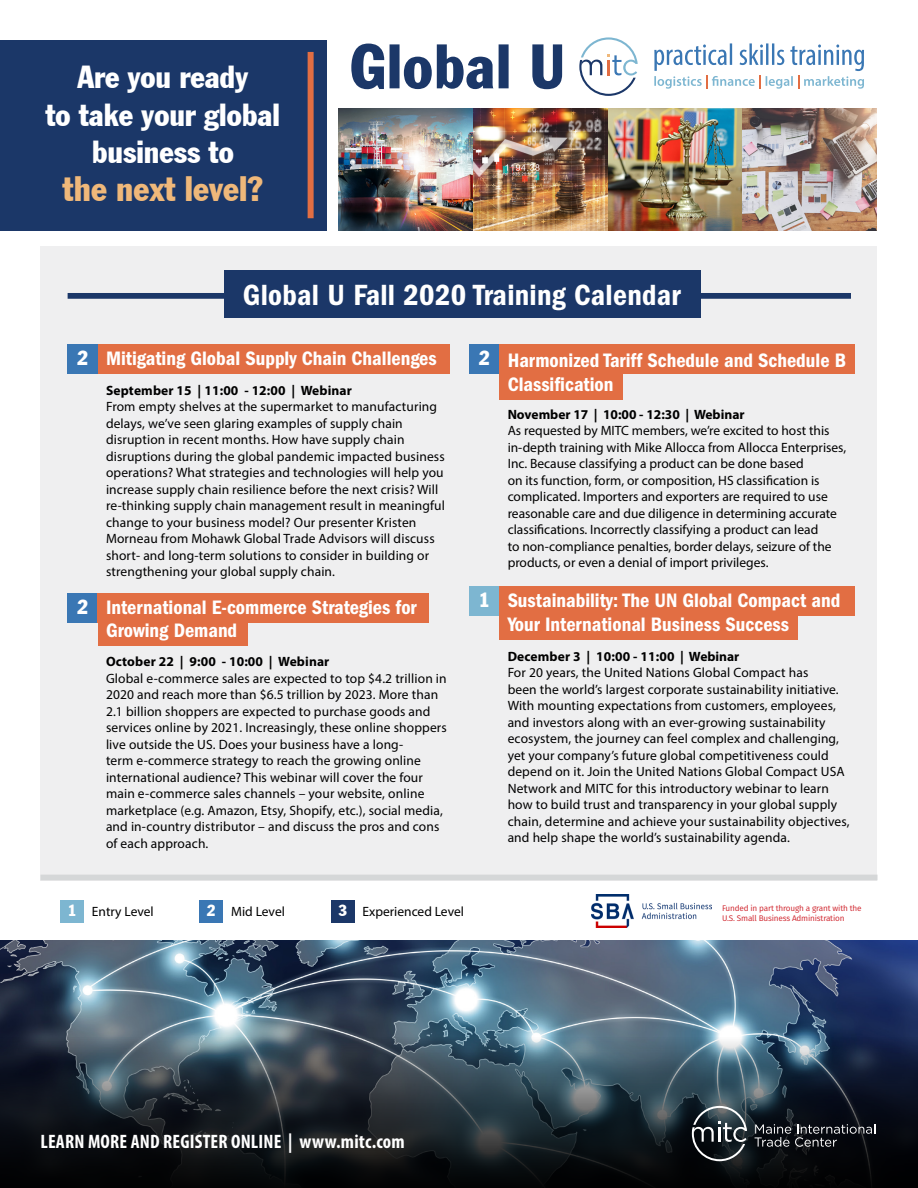
<style>
.page{position:relative;width:918px;height:1188px;background:#fff}
.page>*{position:absolute;margin:0;border:0;box-sizing:border-box;transform-origin:0 0}
.t1{font:34.5px "Franklin Gothic Condensed";color:#efb87a}
.t2{font:31.2px/37.5px "Franklin Gothic Condensed";color:#fff;text-align:center}
.t3{font:600 condensed 30.3px "Franklin Gothic";letter-spacing:.01em;color:#fff}
.t4{font:600 condensed 20.1px/24.2px "Franklin Gothic";color:#fff}
.t5{font:20.1px "Franklin Gothic Condensed";color:#fff}
.t6{font:700 condensed 19.5px "Myriad Pro";letter-spacing:.01em;color:#fff}
.t7{font:15.9px "Franklin Gothic Condensed";color:#fff}
.t8{font:13.5px/16.5px "Myriad Pro";letter-spacing:.01em;color:#000}
.t9{font:700 13.5px "Myriad Pro";letter-spacing:.01em;color:#000}
.t10{font:8.25px/9.8px "Fira Sans";letter-spacing:-.02em;color:#cf2029}
</style>
<div class="page">
<div style="left:0;top:40px;width:326px;height:191px;background:#1b3768"></div>
<div style="left:40px;top:246px;width:838px;height:635px;background:#efeff0"></div>
<img style="left:0;top:941px;width:918px;height:96px">
<img style="left:339px;top:108px;width:538px;height:123px">
<svg style="left:351px;top:44px;width:211px;height:45px"></svg>
<svg style="left:654px;top:43px;width:210px;height:46px"></svg>
<svg style="left:579px;top:37px;width:59px;height:59px"></svg>
<div style="left:308px;top:52px;width:6px;height:166px;background:#e26e43"></div>
<div style="left:691px;top:293px;width:160px;height:6px;background:#1b3768"></div>
<div style="left:40px;top:875px;width:838px;height:5px;background:#d5d7d8"></div>
<div style="left:68px;top:293px;width:164px;height:6px;background:#1b3768"></div>
<svg style="left:0;top:1037px;width:918px;height:151px;background:#222d36"></svg>
<div style="left:224px;top:271px;width:477px;height:47px;background:#1b3768"></div>
<div style="left:68px;top:345px;width:30px;height:29px;background:#3a77b4"></div>
<div style="left:469px;top:345px;width:30px;height:29px;background:#3a77b4"></div>
<div style="left:469px;top:586px;width:30px;height:29px;background:#7db6d1"></div>
<div style="left:68px;top:593px;width:30px;height:29px;background:#3a77b4"></div>
<svg style="left:755px;top:1124px;width:120px;height:23px;background:#323439"></svg>
<svg style="left:692px;top:1106px;width:55px;height:55px;background:#444c51"></svg>
<div style="left:98px;top:345px;width:351px;height:29px;background:#e26e43"></div>
<div style="left:499px;top:345px;width:355px;height:29px;background:#e26e43"></div>
<div style="left:499px;top:586px;width:355px;height:29px;background:#e26e43"></div>
<div style="left:499px;top:371px;width:124px;height:29px;background:#e26e43"></div>
<div style="left:499px;top:611px;width:299px;height:29px;background:#e26e43"></div>
<div style="left:98px;top:593px;width:331px;height:29px;background:#e26e43"></div>
<div style="left:98px;top:617px;width:149px;height:29px;background:#e26e43"></div>
<div style="left:60px;top:900px;width:24px;height:23px;background:#7db6d1"></div>
<div style="left:199px;top:900px;width:24px;height:23px;background:#3a77b4"></div>
<div style="left:331px;top:900px;width:24px;height:23px;background:#1b3768"></div>
<img style="left:592px;top:895px;width:119px;height:33px">
<p class="t2" style="left:77px;top:58px;width:172px">Are you ready</p>
<p class="t2" style="left:46px;top:95px;width:236px">to take your global business to</p>
<p class="t1" style="left:63px;top:167px;width:201px">the next level?</p>
<p class="t3" style="left:243px;top:277px;width:439px">Global U Fall 2020 Training Calendar</p>
<p class="t5" style="left:77px;top:346px;width:12px">2</p>
<p class="t5" style="left:479px;top:346px;width:12px">2</p>
<p class="t4" style="left:106px;top:347px;width:332px">Mitigating Global Supply Chain Challenges</p>
<p class="t9" style="left:106px;top:381px;width:248px">September 15 | 11:00 - 12:00 | Webinar</p>
<p class="t8" style="left:106px;top:398px;width:340px">From empty shelves at the supermarket to manufacturing delays, we’ve seen glaring examples of supply chain disruption in recent months. How have supply chain disruptions during the global pandemic impacted business operations? What strategies and technologies will help you increase supply chain resilience before the next crisis? Will re-thinking supply chain management result in meaningful change to your business model? Our presenter Kristen Morneau from Mohawk Global Trade Advisors will discuss short- and long-term solutions to consider in building or strengthening your global supply chain.</p>
<p class="t4" style="left:106px;top:596px;width:312px;line-height:22.5px">International E-commerce Strategies for<br>Growing Demand</p>
<p class="t9" style="left:106px;top:653px;width:225px">October 22 | 9:00 - 10:00 | Webinar</p>
<p class="t8" style="left:106px;top:670px;width:342px">Global e-commerce sales are expected to top $4.2 trillion in 2020 and reach more than $6.5 trillion by 2023. More than 2.1 billion shoppers are expected to purchase goods and services online by 2021. Increasingly, these online shoppers live outside the US. Does your business have a long-<br>term e-commerce strategy to reach the growing online international audience? This webinar will cover the four main e-commerce sales channels – your website, online marketplace (e.g. Amazon, Etsy, Shopify, etc.), social media, and in-country distributor – and discuss the pros and cons of each approach.</p>
<p class="t5" style="left:479px;top:587px;width:12px">1</p>
<p class="t5" style="left:77px;top:594px;width:12px">2</p>
<p class="t4" style="left:508px;top:348px;width:340px">Harmonized Tariff Schedule and Schedule B<br>Classification</p>
<p class="t9" style="left:508px;top:406px;width:238px">November 17 | 10:00 - 12:30 | Webinar</p>
<p class="t8" style="left:508px;top:422px;width:340px">As requested by MITC members, we’re excited to host this in-depth training with Mike Allocca from Allocca Enterprises, Inc. Because classifying a product can be done based<br>on its function, form, or composition, HS classification is complicated. Importers and exporters are required to use reasonable care and due diligence in determining accurate classifications. Incorrectly classifying a product can lead<br>to non-compliance penalties, border delays, seizure of the products, or even a denial of import privileges.</p>
<p class="t4" style="left:508px;top:589px;width:334px">Sustainability: The UN Global Compact and<br>Your International Business Success</p>
<p class="t9" style="left:508px;top:648px;width:233px">December 3 | 10:00 - 11:00 | Webinar</p>
<p class="t8" style="left:508px;top:664px;width:343px">For 20 years, the United Nations Global Compact has<br>been the world’s largest corporate sustainability initiative.<br>With mounting expectations from customers, employees, and investors along with an ever-growing sustainability ecosystem, the journey can feel complex and challenging, yet your company’s future global competitiveness could depend on it. Join the United Nations Global Compact USA Network and MITC for this introductory webinar to learn how to build trust and transparency in your global supply chain, determine and achieve your sustainability objectives, and help shape the world’s sustainability agenda.</p>
<p class="t7" style="left:68px;top:901px;width:10px">1</p>
<p class="t8" style="left:92px;top:903px;width:63px">Entry Level</p>
<p class="t7" style="left:207px;top:901px;width:10px">2</p>
<p class="t8" style="left:231px;top:903px;width:55px">Mid Level</p>
<p class="t7" style="left:338px;top:901px;width:10px">3</p>
<p class="t8" style="left:362px;top:903px;width:103px">Experienced Level</p>
<p class="t10" style="left:722px;top:903px;width:141px">Funded in part through a grant with the<br>U.S. Small Business Administration</p>
<p class="t6" style="left:40px;top:1129px;width:366px">LEARN MORE AND REGISTER ONLINE | www.mitc.com</p>
</div>
